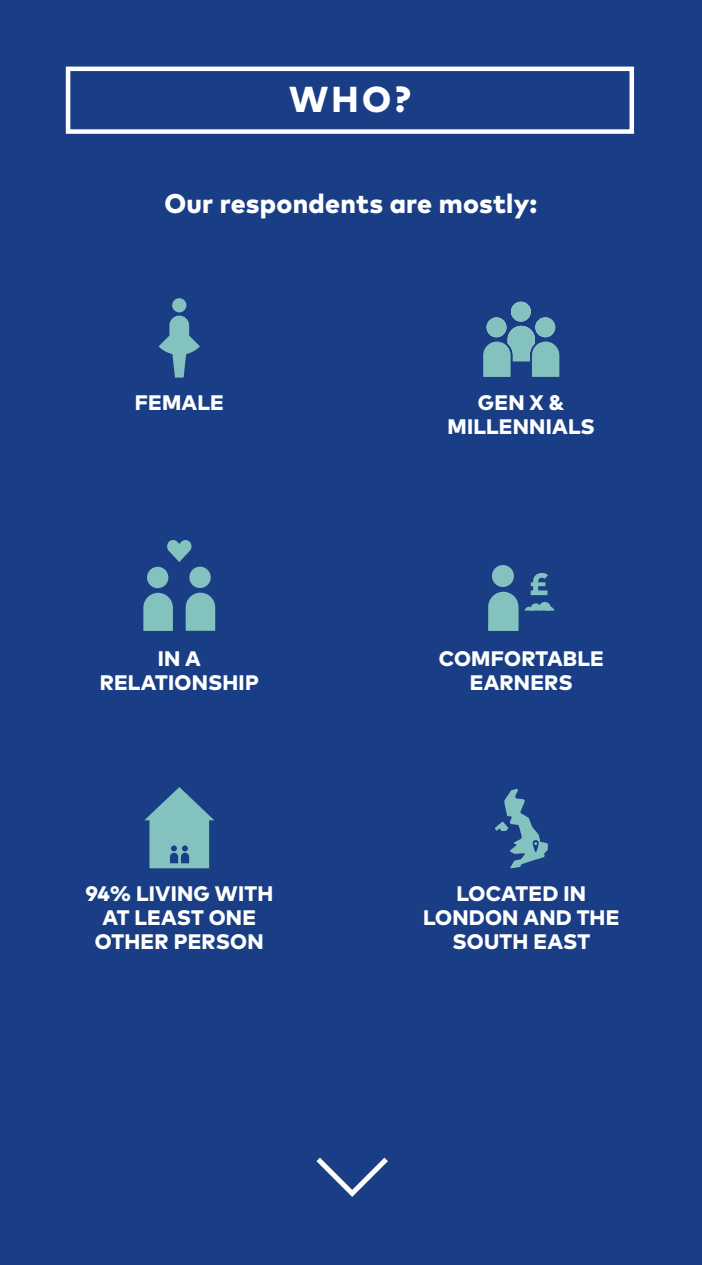
<style>
.page{position:relative;width:702px;height:1265px;background:#fff}
.page>*{position:absolute;margin:0;border:0;box-sizing:border-box;transform-origin:0 0}
.t1{font:800 36px "Mark Pro";color:#fff}
.t2{font:800 27px "Mark Pro";letter-spacing:.01em;color:#fff}
.t3{font:800 21px/24px "Mark Pro";letter-spacing:.01em;color:#fff;text-align:center}
</style>
<div class="page">
<div style="left:0;top:0;width:702px;height:1264px;background:#1a3e86"></div>
<div style="left:172px;top:298px;width:14px;height:14px;background:#83c2bf;border-radius:50%"></div>
<svg style="left:159px;top:315px;width:41px;height:62px"></svg>
<div style="left:511px;top:302px;width:19px;height:19px;background:#83c2bf;border-radius:50%"></div>
<div style="left:486px;top:317px;width:20px;height:20px;background:#83c2bf;border-radius:50%"></div>
<svg style="left:483px;top:326px;width:76px;height:51px"></svg>
<div style="left:535px;top:317px;width:20px;height:20px;background:#83c2bf;border-radius:50%"></div>
<svg style="left:143px;top:592px;width:30px;height:39px"></svg>
<div style="left:147px;top:566px;width:21px;height:22px;background:#83c2bf;border-radius:50%"></div>
<svg style="left:186px;top:592px;width:29px;height:38px"></svg>
<div style="left:189px;top:566px;width:22px;height:22px;background:#83c2bf;border-radius:50%"></div>
<svg style="left:167px;top:540px;width:25px;height:22px"></svg>
<svg style="left:488px;top:591px;width:30px;height:40px"></svg>
<div style="left:492px;top:565px;width:22px;height:22px;background:#83c2bf;border-radius:50%"></div>
<svg style="left:530px;top:573px;width:18px;height:22px"></svg>
<svg style="left:524px;top:602px;width:30px;height:8px"></svg>
<svg style="left:144px;top:787px;width:70px;height:81px"></svg>
<svg style="left:495px;top:789px;width:52px;height:79px"></svg>
<svg style="left:316px;top:1157px;width:72px;height:39px"></svg>
<div style="left:66px;top:67px;width:568px;height:67px;border:4px solid #fff"></div>
<h1 class="t1" style="left:289px;top:72px;width:123px">WHO?</h1>
<p class="t2" style="left:164px;top:182px;width:374px">Our respondents are mostly:</p>
<p class="t3" style="left:135px;top:388px;width:91px">FEMALE</p>
<p class="t3" style="left:447px;top:388px;width:149px">GEN X &amp;<br>MILLENNIALS</p>
<p class="t3" style="left:100px;top:645px;width:161px">IN A<br>RELATIONSHIP</p>
<p class="t3" style="left:438px;top:645px;width:167px">COMFORTABLE<br>EARNERS</p>
<p class="t3" style="left:85px;top:879px;width:189px">94% LIVING WITH<br>AT LEAST ONE<br>OTHER PERSON</p>
<p class="t3" style="left:423px;top:879px;width:198px">LOCATED IN<br>LONDON AND THE<br>SOUTH EAST</p>
</div>
